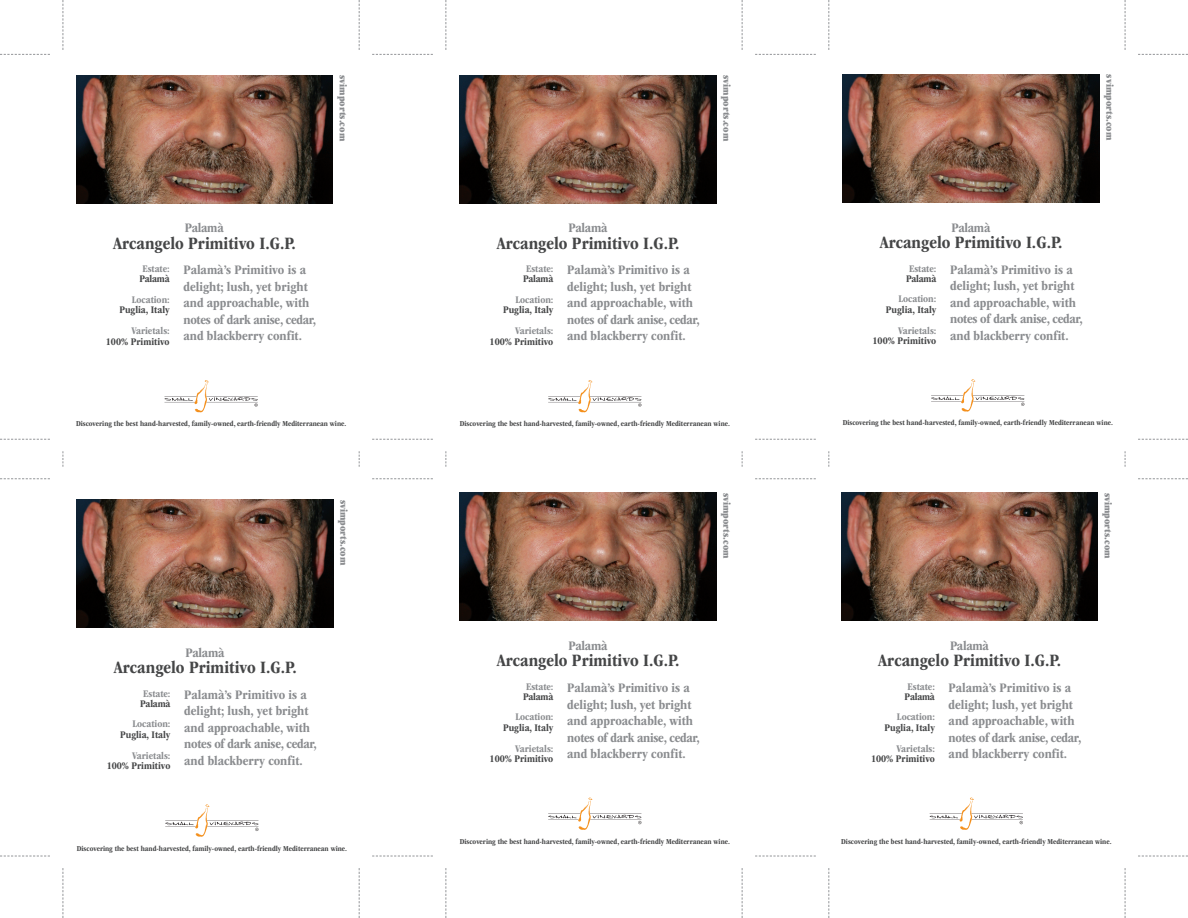
<style>
.page{position:relative;width:1188px;height:918px;background:#fff}
.page>*{position:absolute;margin:0;border:0;box-sizing:border-box;transform-origin:0 0}
.Paragraph_Style_1{font:700 condensed 18px "ITC Garamond Std";color:#454647}
.t1{font:700 condensed 13.5px/16.5px "ITC Garamond Std";color:#8a8c8f}
.t2{font:700 condensed 10.5px "ITC Garamond Std";color:#454647}
.t3{font:700 condensed 10.5px "ITC Garamond Std";letter-spacing:-.005em;color:#8a8c8f}
.t4{font:10.5px "ITC Garamond Std Ult Narrow";color:#8a8c8f}
.t5{font:700 condensed 7.8px "ITC Garamond Std";color:#454647}
</style>
<div class="page">
<svg style="left:372px;top:856px;width:61px;height:1px"></svg>
<svg style="left:372px;top:478px;width:61px;height:1px"></svg>
<svg style="left:372px;top:439px;width:61px;height:1px"></svg>
<svg style="left:372px;top:54px;width:61px;height:1px"></svg>
<svg style="left:755px;top:856px;width:61px;height:1px"></svg>
<svg style="left:755px;top:478px;width:61px;height:1px"></svg>
<svg style="left:755px;top:439px;width:61px;height:1px"></svg>
<svg style="left:755px;top:54px;width:61px;height:1px"></svg>
<svg style="left:0;top:856px;width:50px;height:1px"></svg>
<svg style="left:0;top:478px;width:50px;height:1px"></svg>
<svg style="left:0;top:439px;width:50px;height:1px"></svg>
<svg style="left:0;top:54px;width:50px;height:1px"></svg>
<svg style="left:1138px;top:856px;width:50px;height:1px"></svg>
<svg style="left:1138px;top:478px;width:50px;height:1px"></svg>
<svg style="left:1138px;top:439px;width:50px;height:1px"></svg>
<svg style="left:1138px;top:54px;width:50px;height:1px"></svg>
<svg style="left:446px;top:868px;width:1px;height:50px"></svg>
<svg style="left:359px;top:868px;width:1px;height:50px"></svg>
<svg style="left:63px;top:868px;width:1px;height:50px"></svg>
<svg style="left:742px;top:868px;width:1px;height:50px"></svg>
<svg style="left:828px;top:868px;width:1px;height:50px"></svg>
<svg style="left:1125px;top:868px;width:1px;height:50px"></svg>
<svg style="left:446px;top:0;width:1px;height:50px"></svg>
<svg style="left:359px;top:0;width:1px;height:50px"></svg>
<svg style="left:63px;top:0;width:1px;height:50px"></svg>
<svg style="left:742px;top:0;width:1px;height:50px"></svg>
<svg style="left:828px;top:0;width:1px;height:50px"></svg>
<svg style="left:1125px;top:0;width:1px;height:50px"></svg>
<svg style="left:446px;top:451px;width:1px;height:16px"></svg>
<svg style="left:359px;top:451px;width:1px;height:16px"></svg>
<svg style="left:63px;top:451px;width:1px;height:16px"></svg>
<svg style="left:742px;top:451px;width:1px;height:16px"></svg>
<svg style="left:828px;top:451px;width:1px;height:16px"></svg>
<svg style="left:1125px;top:451px;width:1px;height:16px"></svg>
<img style="left:76px;top:75px;width:257px;height:128px">
<svg style="left:164px;top:380px;width:94px;height:32px"></svg>
<img style="left:460px;top:75px;width:256px;height:128px">
<svg style="left:548px;top:380px;width:93px;height:32px"></svg>
<img style="left:843px;top:74px;width:256px;height:129px">
<svg style="left:931px;top:379px;width:93px;height:33px"></svg>
<img style="left:460px;top:493px;width:256px;height:128px">
<svg style="left:548px;top:798px;width:93px;height:32px"></svg>
<img style="left:77px;top:500px;width:256px;height:128px">
<svg style="left:165px;top:804px;width:94px;height:33px"></svg>
<img style="left:841px;top:493px;width:257px;height:128px">
<svg style="left:930px;top:798px;width:93px;height:32px"></svg>
<p class="t4" style="left:349px;top:75px;width:67px;rotate:90deg">svimports.com</p>
<p class="t1" style="left:185px;top:220px;width:40px">Palamà</p>
<p class="Paragraph_Style_1" style="left:113px;top:233px;width:184px">Arcangelo Primitivo I.G.P.</p>
<p class="t1" style="left:184px;top:262px;width:134px">Palamà’s Primitivo is a delight; lush, yet bright and approachable, with notes of dark anise, cedar, and blackberry confit.</p>
<p class="t3" style="left:142px;top:263px;width:29px">Estate:</p>
<p class="t2" style="left:139px;top:273px;width:32px">Palamà</p>
<p class="t3" style="left:132px;top:294px;width:39px">Location:</p>
<p class="t2" style="left:119px;top:304px;width:52px">Puglia, Italy</p>
<p class="t3" style="left:131px;top:325px;width:40px">Varietals:</p>
<p class="t2" style="left:106px;top:336px;width:65px">100% Primitivo</p>
<p class="t5" style="left:76px;top:419px;width:272px">Discovering the best hand-harvested, family-owned, earth-friendly Mediterranean wine.</p>
<p class="t4" style="left:350px;top:500px;width:67px;rotate:90deg">svimports.com</p>
<p class="t1" style="left:186px;top:644px;width:40px">Palamà</p>
<p class="Paragraph_Style_1" style="left:114px;top:657px;width:184px">Arcangelo Primitivo I.G.P.</p>
<p class="t1" style="left:184px;top:686px;width:134px">Palamà’s Primitivo is a delight; lush, yet bright and approachable, with notes of dark anise, cedar, and blackberry confit.</p>
<p class="t3" style="left:143px;top:688px;width:29px">Estate:</p>
<p class="t2" style="left:140px;top:698px;width:32px">Palamà</p>
<p class="t3" style="left:133px;top:718px;width:39px">Location:</p>
<p class="t2" style="left:120px;top:729px;width:52px">Puglia, Italy</p>
<p class="t3" style="left:132px;top:750px;width:40px">Varietals:</p>
<p class="t2" style="left:107px;top:760px;width:65px">100% Primitivo</p>
<p class="t5" style="left:77px;top:844px;width:272px">Discovering the best hand-harvested, family-owned, earth-friendly Mediterranean wine.</p>
<p class="t4" style="left:733px;top:75px;width:67px;rotate:90deg">svimports.com</p>
<p class="t1" style="left:569px;top:220px;width:40px">Palamà</p>
<p class="Paragraph_Style_1" style="left:497px;top:233px;width:184px">Arcangelo Primitivo I.G.P.</p>
<p class="t1" style="left:567px;top:262px;width:134px">Palamà’s Primitivo is a delight; lush, yet bright and approachable, with notes of dark anise, cedar, and blackberry confit.</p>
<p class="t3" style="left:526px;top:263px;width:29px">Estate:</p>
<p class="t2" style="left:523px;top:273px;width:32px">Palamà</p>
<p class="t3" style="left:516px;top:294px;width:39px">Location:</p>
<p class="t2" style="left:503px;top:304px;width:52px">Puglia, Italy</p>
<p class="t3" style="left:515px;top:325px;width:40px">Varietals:</p>
<p class="t2" style="left:490px;top:336px;width:65px">100% Primitivo</p>
<p class="t5" style="left:460px;top:419px;width:272px">Discovering the best hand-harvested, family-owned, earth-friendly Mediterranean wine.</p>
<p class="t4" style="left:733px;top:493px;width:67px;rotate:90deg">svimports.com</p>
<p class="t1" style="left:569px;top:637px;width:40px">Palamà</p>
<p class="Paragraph_Style_1" style="left:497px;top:650px;width:184px">Arcangelo Primitivo I.G.P.</p>
<p class="t1" style="left:567px;top:680px;width:134px">Palamà’s Primitivo is a delight; lush, yet bright and approachable, with notes of dark anise, cedar, and blackberry confit.</p>
<p class="t3" style="left:526px;top:681px;width:29px">Estate:</p>
<p class="t2" style="left:523px;top:691px;width:32px">Palamà</p>
<p class="t3" style="left:516px;top:711px;width:39px">Location:</p>
<p class="t2" style="left:503px;top:722px;width:52px">Puglia, Italy</p>
<p class="t3" style="left:515px;top:743px;width:40px">Varietals:</p>
<p class="t2" style="left:490px;top:753px;width:65px">100% Primitivo</p>
<p class="t5" style="left:460px;top:837px;width:272px">Discovering the best hand-harvested, family-owned, earth-friendly Mediterranean wine.</p>
<p class="t4" style="left:1116px;top:74px;width:67px;rotate:90deg">svimports.com</p>
<p class="t1" style="left:952px;top:219px;width:40px">Palamà</p>
<p class="Paragraph_Style_1" style="left:880px;top:232px;width:184px">Arcangelo Primitivo I.G.P.</p>
<p class="t1" style="left:950px;top:261px;width:134px">Palamà’s Primitivo is a delight; lush, yet bright and approachable, with notes of dark anise, cedar, and blackberry confit.</p>
<p class="t3" style="left:909px;top:262px;width:29px">Estate:</p>
<p class="t2" style="left:906px;top:272px;width:32px">Palamà</p>
<p class="t3" style="left:898px;top:293px;width:39px">Location:</p>
<p class="t2" style="left:886px;top:303px;width:52px">Puglia, Italy</p>
<p class="t3" style="left:898px;top:324px;width:40px">Varietals:</p>
<p class="t2" style="left:873px;top:335px;width:65px">100% Primitivo</p>
<p class="t5" style="left:843px;top:419px;width:272px">Discovering the best hand-harvested, family-owned, earth-friendly Mediterranean wine.</p>
<p class="t4" style="left:1114px;top:493px;width:67px;rotate:90deg">svimports.com</p>
<p class="t1" style="left:950px;top:637px;width:40px">Palamà</p>
<p class="Paragraph_Style_1" style="left:878px;top:650px;width:184px">Arcangelo Primitivo I.G.P.</p>
<p class="t1" style="left:949px;top:680px;width:134px">Palamà’s Primitivo is a delight; lush, yet bright and approachable, with notes of dark anise, cedar, and blackberry confit.</p>
<p class="t3" style="left:908px;top:681px;width:29px">Estate:</p>
<p class="t2" style="left:905px;top:691px;width:32px">Palamà</p>
<p class="t3" style="left:897px;top:711px;width:39px">Location:</p>
<p class="t2" style="left:884px;top:722px;width:52px">Puglia, Italy</p>
<p class="t3" style="left:897px;top:743px;width:40px">Varietals:</p>
<p class="t2" style="left:871px;top:753px;width:65px">100% Primitivo</p>
<p class="t5" style="left:841px;top:837px;width:272px">Discovering the best hand-harvested, family-owned, earth-friendly Mediterranean wine.</p>
</div>
